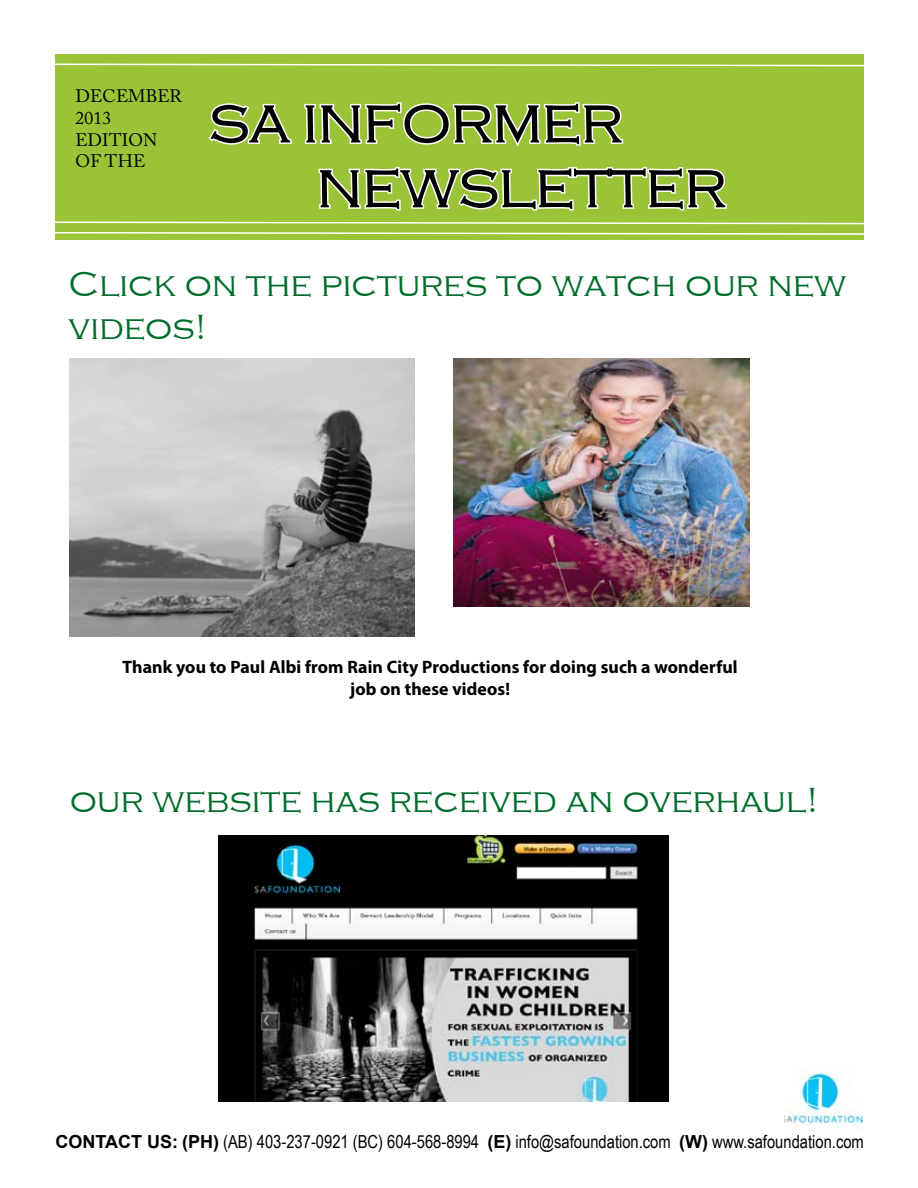
<style>
.page{position:relative;width:918px;height:1188px;background:#fff}
.page>*{position:absolute;margin:0;border:0;box-sizing:border-box;transform-origin:0 0}
.t1{font:54px/64.8px "HANA Bold";color:#000}
.t2{font:36px/43.2px "HANA";color:#006c2b}
.t3{font:18px "Arial Narrow";color:#000}
.t4{font:700 18px/21.6px "Myriad Pro";color:#000;text-align:center}
.t5{font:18px/21.6px "Adobe Caslon Pro";color:#000}
.s1{font-family:"Arial";font-weight:700}
</style>
<div class="page">
<svg style="left:55px;top:54px;width:809px;height:494px"></svg>
<img style="left:784px;top:1068px;width:79px;height:63px">
<img style="left:69px;top:359px;width:346px;height:277px">
<img style="left:454px;top:359px;width:296px;height:248px">
<img style="left:219px;top:836px;width:449px;height:266px">
<p class="t5" style="left:76px;top:85px;width:108px">DECEMBER<br>2013<br>EDITION<br>OF THE</p>
<h1 class="t1" style="left:317px;top:90px;width:412px;text-indent:-108px">SA INFORMER<br>NEWSLETTER</h1>
<h2 class="t2" style="left:69px;top:261px;width:779px">Click on the pictures to watch our new videos!</h2>
<p class="t4" style="left:123px;top:656px;width:617px">Thank you to Paul Albi from Rain City Productions for doing such a wonderful job on these videos!</p>
<h2 class="t2" style="left:70px;top:776px;width:751px">our website has received an overhaul!</h2>
<p class="t3" style="left:55px;top:1128px;width:810px"><span class="s1">CONTACT US: (PH)</span> (AB) 403-237-0921 (BC) 604-568-8994 <span class="s1">(E)</span> info@safoundation.com <span class="s1">(W)</span> www.safoundation.com</p>
</div>
